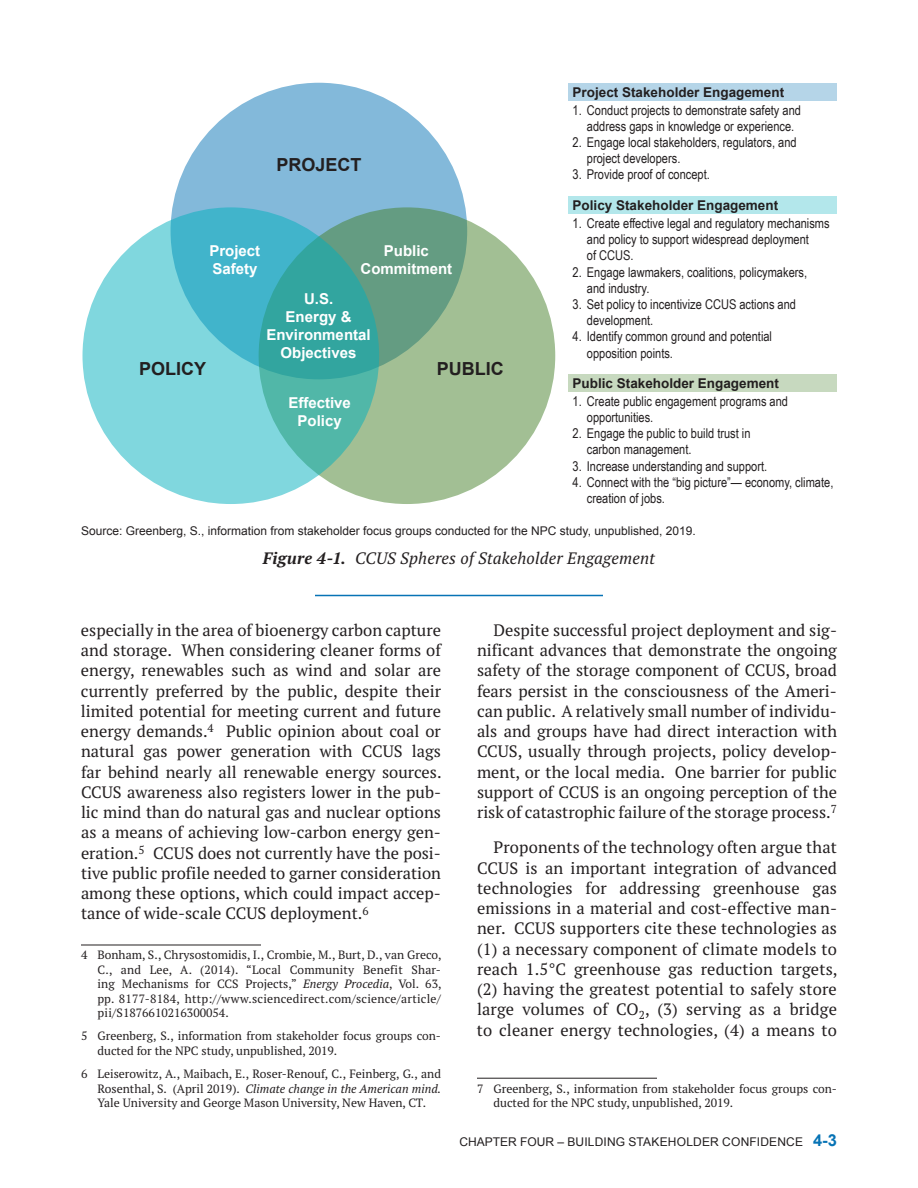
<style>
.page{position:relative;width:918px;height:1188px;background:#fff}
.page>*{position:absolute;margin:0;border:0;box-sizing:border-box;transform-origin:0 0}
.t1{font:700 18px "Arial";color:#231f20}
.t2{font:16.5px/20.2px "PT Serif Pro";color:#231f20;text-align:justify}
.t3{font:italic 16.5px "PT Serif Pro";letter-spacing:.01em;color:#231f20}
.t4{font:15px/18px "Arial";color:#231f20;text-align:center}
.t5{font:700 15px/18px "Arial";color:#fff;text-align:center}
.t6{font:13.5px/16.2px "Arial Narrow";color:#231f20}
.t7{font:700 13.5px "Arial";color:#231f20}
.t8{font:12px/14.4px "PT Serif Pro";color:#231f20;text-align:justify}
.t9{font:12px "Arial";color:#231f20}
.s1{font-weight:700}
.s2{font-style:italic}
.s3{font-weight:700;font-size:16.5px;color:#0773b5}
</style>
<div class="page">
<hr style="left:81px;top:945px;width:180px;height:1px;background:#231f20">
<hr style="left:477px;top:1078px;width:180px;height:1px;background:#231f20">
<hr style="left:315px;top:595px;width:288px;height:1px;background:#0773b5">
<div style="left:568px;top:83px;width:269px;height:18px;background:#b5d5e8"></div>
<div style="left:568px;top:196px;width:269px;height:18px;background:#b3e7eb"></div>
<div style="left:568px;top:374px;width:269px;height:18px;background:#c7d9bf"></div>
<div style="left:171px;top:83px;width:296px;height:296px;background:#83b9da;border-radius:50%"></div>
<svg style="left:259px;top:207px;width:296px;height:297px;fill:#a2bf94"></svg>
<svg style="left:82px;top:207px;width:297px;height:297px;fill:#80d7de"></svg>
<p class="t1" style="left:276px;top:153px;width:87px">PROJECT</p>
<p class="t5" style="left:209px;top:243px;width:52px;text-align:left">Project<br>Safety</p>
<p class="t5" style="left:361px;top:243px;width:93px">Public<br>Commitment</p>
<p class="t5" style="left:266px;top:290px;width:106px">U.S.<br>Energy &amp;<br>Environmental<br>Objectives</p>
<p class="t5" style="left:288px;top:394px;width:64px">Effective<br>Policy</p>
<p class="t1" style="left:139px;top:357px;width:69px">POLICY</p>
<p class="t1" style="left:437px;top:357px;width:68px">PUBLIC</p>
<p class="t7" style="left:573px;top:83px;width:213px">Project Stakeholder Engagement</p>
<p class="t6" style="left:573px;top:101px;width:230px;text-align:center">1. Conduct projects to demonstrate safety and address gaps in knowledge or experience.</p>
<p class="t6" style="left:587px;top:134px;width:211px;text-indent:-14px">2. Engage local stakeholders, regulators, and project developers.</p>
<p class="t6" style="left:573px;top:166px;width:139px">3. Provide proof of concept.</p>
<p class="t7" style="left:573px;top:196px;width:207px">Policy Stakeholder Engagement</p>
<p class="t6" style="left:587px;top:215px;width:244px;text-indent:-14px">1. Create effective legal and regulatory mechanisms and policy to support widespread deployment<br>of CCUS.</p>
<p class="t6" style="left:587px;top:263px;width:222px;text-indent:-14px">2. Engage lawmakers, coalitions, policymakers, and industry.</p>
<p class="t6" style="left:587px;top:296px;width:211px;text-indent:-14px">3. Set policy to incentivize CCUS actions and development.</p>
<p class="t6" style="left:587px;top:328px;width:187px;text-indent:-14px">4. Identify common ground and potential opposition points.</p>
<p class="t7" style="left:573px;top:374px;width:208px">Public Stakeholder Engagement</p>
<p class="t6" style="left:587px;top:392px;width:203px;text-indent:-14px">1. Create public engagement programs and opportunities.</p>
<p class="t6" style="left:587px;top:425px;width:165px;text-indent:-14px">2. Engage the public to build trust in carbon management.</p>
<p class="t6" style="left:573px;top:457px;width:196px">3. Increase understanding and support.</p>
<p class="t6" style="left:587px;top:473px;width:248px;text-indent:-14px">4. Connect with the “big picture”— economy, climate, creation of jobs.</p>
<p class="t9" style="left:81px;top:523px;width:616px">Source: Greenberg, S., information from stakeholder focus groups conducted for the NPC study, unpublished, 2019.</p>
<p class="t3" style="left:263px;top:548px;width:394px"><span class="s1">Figure 4-1.</span> CCUS Spheres of Stakeholder Engagement</p>
<p class="t2" style="left:81px;top:620px;width:362px">especially in the area of bioenergy carbon capture and storage. When considering cleaner forms of energy, renewables such as wind and solar are currently preferred by the public, despite their limited potential for meeting current and future energy demands.<sup>4</sup> Public opinion about coal or natural gas power generation with CCUS lags far behind nearly all renewable energy sources.<br>CCUS awareness also registers lower in the pub&shy;lic mind than do natural gas and nuclear options as a means of achieving low-carbon energy gen&shy;eration.<sup>5</sup> CCUS does not currently have the posi&shy;tive public profile needed to garner consideration among these options, which could impact accep&shy;tance of wide-scale CCUS deployment.<sup>6</sup></p>
<p class="t8" style="left:98px;top:948px;width:345px;text-indent:-16px">4 Bonham, S., Chrysostomidis, I., Crombie, M., Burt, D., van Greco, C., and Lee, A. (2014). “Local Community Benefit Shar&shy;ing Mechanisms for CCS Projects,” <span class="s2">Energy Procedia</span>, Vol. 63, pp. 8177-8184, http://www.sciencedirect.com/science/article/ pii/S1876610216300054.</p>
<p class="t8" style="left:98px;top:1029px;width:345px;text-indent:-16px">5 Greenberg, S., information from stakeholder focus groups con&shy;ducted for the NPC study, unpublished, 2019.</p>
<p class="t8" style="left:98px;top:1067px;width:345px;text-indent:-16px">6 Leiserowitz, A., Maibach, E., Roser-Renouf, C., Feinberg, G., and Rosenthal, S. (April 2019). <span class="s2">Climate change in the American mind.<br></span>Yale University and George Mason University, New Haven, CT.</p>
<p class="t2" style="left:477px;top:620px;width:362px;text-indent:16px">Despite successful project deployment and sig&shy;nificant advances that demonstrate the ongoing safety of the storage component of CCUS, broad fears persist in the consciousness of the Ameri&shy;can public. A relatively small number of individu&shy;als and groups have had direct interaction with CCUS, usually through projects, policy develop&shy;ment, or the local media. One barrier for public support of CCUS is an ongoing perception of the risk of catastrophic failure of the storage process.<sup>7</sup></p>
<p class="t2" style="left:477px;top:837px;width:362px;text-indent:17px">Proponents of the technology often argue that CCUS is an important integration of advanced technologies for addressing greenhouse gas emissions in a material and cost-effective man&shy;ner. CCUS supporters cite these technologies as (1) a necessary component of climate models to reach 1.5°C greenhouse gas reduction targets, (2) having the greatest potential to safely store large volumes of CO<sub>2</sub>, (3) serving as a bridge to cleaner energy technologies, (4) a means to</p>
<p class="t4" style="left:110px;top:622px;width:698px">to increase awareness of CCUS through safely operated projects, environmentally protective regulations, and economically supportive policies.</p>
<p class="t8" style="left:494px;top:1081px;width:345px;text-indent:-16px">7 Greenberg, S., information from stakeholder focus groups con&shy;ducted for the NPC study, unpublished, 2019.</p>
<p class="t9" style="left:459px;top:1134px;width:379px">CHAPTER FOUR – BUILDING STAKEHOLDER CONFIDENCE <span class="s3">4-3</span></p>
</div>
